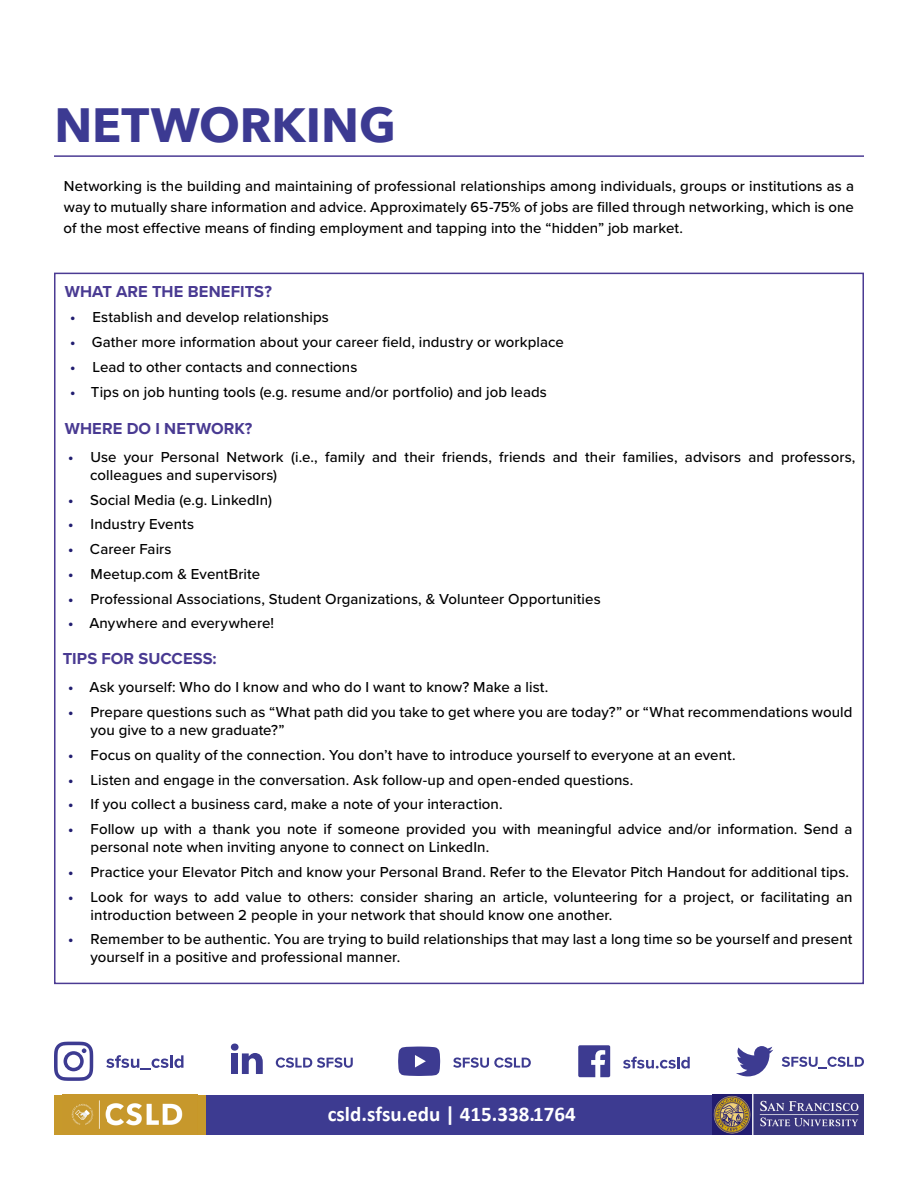
<style>
.page{position:relative;width:918px;height:1188px;background:#fff}
.page>*{position:absolute;margin:0;border:0;box-sizing:border-box;transform-origin:0 0}
.t1{font:700 48px "Avenir Next";color:#3c3a92}
.t2{font:700 21px "Calibri";color:#fff}
.t3{font:700 16.5px "Proxima Nova";letter-spacing:.005em;color:#493a92}
.t4{font:500 15px/18px "Proxima Nova";letter-spacing:.005em;color:#000}
.s1{font-weight:700;color:#211d70}
</style>
<div class="page">
<hr style="left:54px;top:155px;width:810px;height:2px;background:#4b3b93">
<svg style="left:54px;top:1042px;width:39px;height:39px"></svg>
<svg style="left:106px;top:1055px;width:77px;height:15px"></svg>
<div style="left:231px;top:1044px;width:8px;height:7px;background:#3d3b91;border-radius:50%"></div>
<div style="left:231px;top:1053px;width:7px;height:21px;background:#3d3b91"></div>
<svg style="left:242px;top:1053px;width:21px;height:21px"></svg>
<svg style="left:276px;top:1057px;width:77px;height:11px"></svg>
<svg style="left:398px;top:1047px;width:42px;height:29px"></svg>
<svg style="left:453px;top:1057px;width:78px;height:11px"></svg>
<svg style="left:736px;top:1046px;width:37px;height:30px"></svg>
<svg style="left:782px;top:1057px;width:82px;height:12px"></svg>
<svg style="left:578px;top:1045px;width:32px;height:32px"></svg>
<svg style="left:623px;top:1057px;width:67px;height:12px"></svg>
<div style="left:205px;top:1095px;width:508px;height:39px;background:#3d3b91"></div>
<div style="left:54px;top:1095px;width:151px;height:39px;background:#c7992b"></div>
<img style="left:62px;top:1094px;width:135px;height:41px">
<img style="left:713px;top:1095px;width:151px;height:39px">
<h1 class="t1" style="left:54px;top:83px;width:343px">NETWORKING</h1>
<p class="t4" style="left:64px;top:175px;width:792px;line-height:21px;text-align:justify">Networking is the building and maintaining of professional relationships among individuals, groups or institutions as a way to mutually share information and advice. Approximately 65-75% of jobs are filled through networking, which is one of the most effective means of finding employment and tapping into the “hidden” job market.</p>
<p class="t3" style="left:65px;top:279px;width:209px">WHAT ARE THE BENEFITS?</p>
<p class="t4" style="left:70px;top:308px;width:260px"><span class="s1">•</span> Establish and develop relationships</p>
<p class="t4" style="left:70px;top:333px;width:495px"><span class="s1">•</span> Gather more information about your career field, industry or workplace</p>
<p class="t4" style="left:70px;top:357px;width:289px"><span class="s1">•</span> Lead to other contacts and connections</p>
<p class="t4" style="left:70px;top:382px;width:478px"><span class="s1">•</span> Tips on job hunting tools (e.g. resume and/or portfolio) and job leads</p>
<p class="t3" style="left:65px;top:416px;width:189px">WHERE DO I NETWORK?</p>
<p class="t4" style="left:90px;top:447px;width:767px;text-indent:-22px"><span class="s1">•</span> Use your Personal Network (i.e., family and their friends, friends and their families, advisors and professors, colleagues and supervisors)</p>
<p class="t4" style="left:68px;top:490px;width:205px"><span class="s1">•</span> Social Media (e.g. LinkedIn)</p>
<p class="t4" style="left:68px;top:515px;width:128px"><span class="s1">•</span> Industry Events</p>
<p class="t4" style="left:68px;top:540px;width:105px"><span class="s1">•</span> Career Fairs</p>
<p class="t4" style="left:68px;top:564px;width:194px"><span class="s1">•</span> Meetup.com &amp; EventBrite</p>
<p class="t4" style="left:68px;top:589px;width:534px"><span class="s1">•</span> Professional Associations, Student Organizations, &amp; Volunteer Opportunities</p>
<p class="t4" style="left:68px;top:614px;width:208px"><span class="s1">•</span> Anywhere and everywhere!</p>
<p class="t3" style="left:63px;top:646px;width:155px">TIPS FOR SUCCESS:</p>
<p class="t4" style="left:68px;top:678px;width:482px"><span class="s1">•</span> Ask yourself: Who do I know and who do I want to know? Make a list.</p>
<p class="t4" style="left:90px;top:703px;width:764px;text-indent:-22px"><span class="s1">•</span> Prepare questions such as “What path did you take to get where you are today?” or “What recommendations would you give to a new graduate?”</p>
<p class="t4" style="left:68px;top:745px;width:669px"><span class="s1">•</span> Focus on quality of the connection. You don’t have to introduce yourself to everyone at an event.</p>
<p class="t4" style="left:68px;top:770px;width:567px"><span class="s1">•</span> Listen and engage in the conversation. Ask follow-up and open-ended questions.</p>
<p class="t4" style="left:68px;top:795px;width:436px"><span class="s1">•</span> If you collect a business card, make a note of your interaction.</p>
<p class="t4" style="left:91px;top:820px;width:763px;text-indent:-22px"><span class="s1">•</span> Follow up with a thank you note if someone provided you with meaningful advice and/or information. Send a personal note when inviting anyone to connect on LinkedIn.</p>
<p class="t4" style="left:68px;top:862px;width:783px"><span class="s1">•</span> Practice your Elevator Pitch and know your Personal Brand. Refer to the Elevator Pitch Handout for additional tips.</p>
<p class="t4" style="left:91px;top:887px;width:763px;text-indent:-22px"><span class="s1">•</span> Look for ways to add value to others: consider sharing an article, volunteering for a project, or facilitating an introduction between 2 people in your network that should know one another.</p>
<p class="t4" style="left:90px;top:930px;width:764px;text-indent:-22px"><span class="s1">•</span> Remember to be authentic. You are trying to build relationships that may last a long time so be yourself and present yourself in a positive and professional manner.</p>
<h2 class="t2" style="left:328px;top:1100px;width:249px">csld.sfsu.edu | 415.338.1764</h2>
</div>
